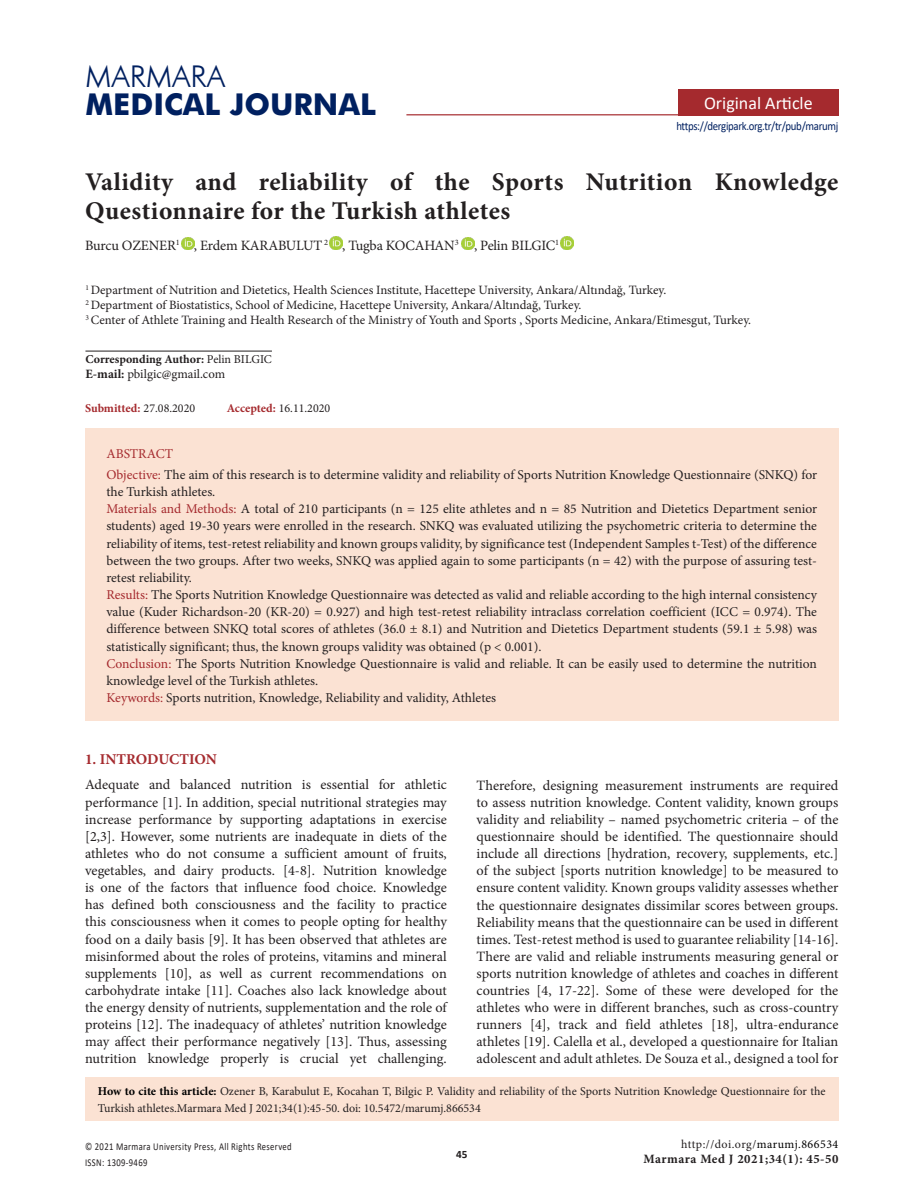
<style>
.page{position:relative;width:915px;height:1191px;background:#fff}
.page>*{position:absolute;margin:0;border:0;box-sizing:border-box;transform-origin:0 0}
.t1{font:700 30px "Futura BT";color:#002060}
.t2{font:300 30px "Futura BT";color:#002060}
.t3{font:700 25.5px/28.5px "Minion Pro";letter-spacing:.02em;color:#231f20}
.t4{font:18px "Calibri";color:#fff}
.t5{font:700 15px "Minion Pro";color:#a52a2e}
.MNormal-TR{font:14.25px/17.1px "Minion Pro";color:#231f20;text-align:justify}
.author{font:14.25px "Minion Pro";letter-spacing:-.015em;color:#231f20}
.AbstractTxtTR{font:13.5px/17.1px "Minion Pro";color:#231f20}
.AbstractH{font:13.5px "Minion Pro";color:#a52a2e}
.authorDetay{font:12.75px "Minion Pro";color:#231f20}
.t6{font:700 12.75px "Minion Pro";letter-spacing:.04em;color:#231f20}
.How_to_cite_this_art{font:12.75px "Minion Pro";color:#231f20}
.MNormal-TR-2{font:12px/16.5px "Minion Pro";color:#231f20}
.t7{font:12px "Calibri";letter-spacing:-.03em;color:#002060;scale:.9 1}
.authorCorresponding{font:700 12px "Minion Pro";color:#231f20}
.MNormal-TR-3{font:12px "Minion Pro";letter-spacing:.035em;color:#231f20}
.MNormal-TR-4{font:700 12px "Minion Pro";letter-spacing:-.005em;color:#a52a2e}
.t8{font:700 11.25px "Calibri";color:#231f20}
.t9{font:10.5px/15.8px "Calibri";letter-spacing:.04em;color:#231f20;scale:.82 1}
.s1{font-weight:400}
.s2{font-weight:700}
.s3{font-weight:400;color:#231f20}
.s4{font-weight:700;color:#a52a2e}
.s5{color:#a52a2e}
.s6{font-weight:700;color:#000}
.s7{color:#000}
</style>
<div class="page">
<div style="left:678px;top:89px;width:160px;height:26px;background:#a52a2e"></div>
<hr style="left:406px;top:114px;width:432px;height:1px;background:#a52a2e">
<div style="left:85px;top:429px;width:753px;height:292px;background:#fbe2d3"></div>
<svg style="left:181px;top:237px;width:13px;height:13px"></svg>
<svg style="left:329px;top:237px;width:13px;height:12px"></svg>
<svg style="left:461px;top:237px;width:13px;height:13px"></svg>
<svg style="left:560px;top:237px;width:13px;height:12px"></svg>
<hr style="left:85px;top:351px;width:187px;height:1px;background:#231f20">
<div style="left:85px;top:1077px;width:753px;height:43px;background:#fbe2d3"></div>
<h1 class="t2" style="left:85px;top:58px;width:141px">MARMARA</h1>
<h1 class="t1" style="left:85px;top:86px;width:292px">MEDICAL JOURNAL</h1>
<p class="t4" style="left:703px;top:90px;width:110px">Original Article</p>
<p class="t7" style="left:676px;top:118px;width:181px">https://dergipark.org.tr/tr/pub/marumj</p>
<p class="t3" style="left:85px;top:167px;width:754px">Validity and reliability of the Sports Nutrition Knowledge<br>Questionnaire for the Turkish athletes</p>
<p class="author" style="left:85px;top:236px;width:475px">Burcu OZENER<sup>1</sup> , Erdem KARABULUT <sup>2</sup> , Tugba KOCAHAN<sup>3</sup> , Pelin BILGIC<sup>1</sup></p>
<p class="authorDetay" style="left:85px;top:282px;width:582px"><sup>1</sup> Department of Nutrition and Dietetics, Health Sciences Institute, Hacettepe University, Ankara/Altındağ, Turkey.</p>
<p class="authorDetay" style="left:85px;top:297px;width:497px"><sup>2</sup> Department of Biostatistics, School of Medicine, Hacettepe University, Ankara/Altındağ, Turkey.</p>
<p class="authorDetay" style="left:85px;top:312px;width:667px"><sup>3</sup> Center of Athlete Training and Health Research of the Ministry of Youth and Sports , Sports Medicine, Ankara/Etimesgut, Turkey.</p>
<p class="authorCorresponding" style="left:85px;top:351px;width:188px">Corresponding Author: <span class="s1">Pelin BILGIC</span></p>
<p class="How_to_cite_this_art" style="left:85px;top:366px;width:141px"><span class="s2">E-mail:</span> pbilgic@gmail.com</p>
<p class="MNormal-TR-4" style="left:85px;top:399px;width:112px">Submitted: <span class="s3">27.08.2020</span></p>
<p class="MNormal-TR-2" style="left:227px;top:400px;width:105px"><span class="s4">Accepted:</span> 16.11.2020</p>
<p class="AbstractH" style="left:106px;top:444px;width:68px">ABSTRACT</p>
<p class="AbstractTxtTR" style="left:106px;top:466px;width:712px"><span class="s5">Objective:</span> The aim of this research is to determine validity and reliability of Sports Nutrition Knowledge Questionnaire (SNKQ) for the Turkish athletes.</p>
<p class="AbstractTxtTR" style="left:106px;top:500px;width:712px;text-align:justify"><span class="s5">Materials and Methods:</span> A total of 210 participants (n = 125 elite athletes and n = 85 Nutrition and Dietetics Department senior students) aged 19-30 years were enrolled in the research. SNKQ was evaluated utilizing the psychometric criteria to determine the reliability of items, test-retest reliability and known groups validity, by significance test (Independent Samples t-Test) of the difference between the two groups. After two weeks, SNKQ was applied again to some participants (n = 42) with the purpose of assuring test&shy;retest reliability.</p>
<p class="AbstractTxtTR" style="left:106px;top:586px;width:712px;text-align:justify"><span class="s5">Results:</span> The Sports Nutrition Knowledge Questionnaire was detected as valid and reliable according to the high internal consistency value (Kuder Richardson-20 (KR-20) = 0.927) and high test-retest reliability intraclass correlation coefficient (ICC = 0.974). The difference between SNKQ total scores of athletes (36.0 ± 8.1) and Nutrition and Dietetics Department students (59.1 ± 5.98) was statistically significant; thus, the known groups validity was obtained (p &lt; 0.001).</p>
<p class="AbstractTxtTR" style="left:106px;top:655px;width:711px"><span class="s5">Conclusion:</span> The Sports Nutrition Knowledge Questionnaire is valid and reliable. It can be easily used to determine the nutrition knowledge level of the Turkish athletes.</p>
<p class="AbstractTxtTR" style="left:106px;top:689px;width:391px"><span class="s5">Keywords:</span> Sports nutrition, Knowledge, Reliability and validity, Athletes</p>
<p class="t5" style="left:85px;top:748px;width:133px">1. INTRODUCTION</p>
<p class="MNormal-TR" style="left:85px;top:776px;width:363px">Adequate and balanced nutrition is essential for athletic performance [1]. In addition, special nutritional strategies may increase performance by supporting adaptations in exercise [2,3]. However, some nutrients are inadequate in diets of the athletes who do not consume a sufficient amount of fruits, vegetables, and dairy products. [4-8]. Nutrition knowledge is one of the factors that influence food choice. Knowledge has defined both consciousness and the facility to practice this consciousness when it comes to people opting for healthy food on a daily basis [9]. It has been observed that athletes are misinformed about the roles of proteins, vitamins and mineral supplements [10], as well as current recommendations on carbohydrate intake [11]. Coaches also lack knowledge about the energy density of nutrients, supplementation and the role of proteins [12]. The inadequacy of athletes’ nutrition knowledge may affect their performance negatively [13]. Thus, assessing nutrition knowledge properly is crucial yet challenging.</p>
<p class="MNormal-TR" style="left:476px;top:777px;width:363px">Therefore, designing measurement instruments are required to assess nutrition knowledge. Content validity, known groups validity and reliability – named psychometric criteria – of the questionnaire should be identified. The questionnaire should include all directions [hydration, recovery, supplements, etc.] of the subject [sports nutrition knowledge] to be measured to ensure content validity. Known groups validity assesses whether the questionnaire designates dissimilar scores between groups.<br>Reliability means that the questionnaire can be used in different times. Test-retest method is used to guarantee reliability [14-16].<br>There are valid and reliable instruments measuring general or sports nutrition knowledge of athletes and coaches in different countries [4, 17-22]. Some of these were developed for the athletes who were in different branches, such as cross-country runners [4], track and field athletes [18], ultra-endurance athletes [19]. Calella et al., developed a questionnaire for Italian adolescent and adult athletes. De Souza et al., designed a tool for</p>
<p class="MNormal-TR-2" style="left:98px;top:1083px;width:729px"><span class="s6">How to cite this article:</span> Ozener B, Karabulut E, Kocahan T, Bilgic P. Validity and reliability of the Sports Nutrition Knowledge Questionnaire for the<br>Turkish athletes.Marmara Med J 2021;34(1):45-50. doi: 10.5472/marumj.866534</p>
<p class="t9" style="left:85px;top:1138px;width:253px">© 2021 Marmara University Press, All Rights Reserved<br>ISSN: 1309-9469</p>
<p class="t8" style="left:456px;top:1146px;width:13px">45</p>
<p class="MNormal-TR-3" style="left:681px;top:1136px;width:159px">http://doi.org/<span class="s7">marumj.866534</span></p>
<p class="t6" style="left:643px;top:1150px;width:196px">Marmara Med J 2021;34(1): 45-50</p>
</div>
